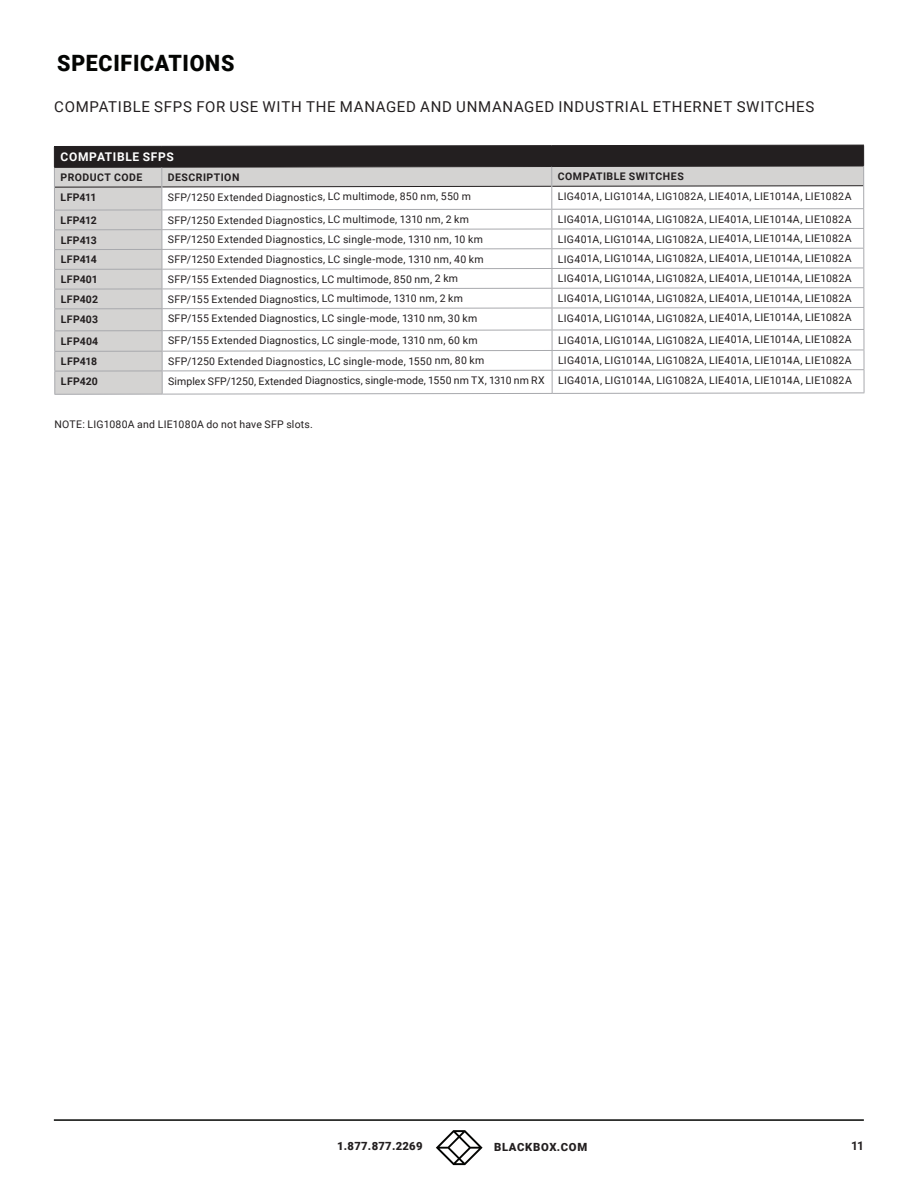
<style>
.page{position:relative;width:918px;height:1188px;background:#fff}
.page>*{position:absolute;margin:0;border:0;box-sizing:border-box;transform-origin:0 0}
.t1{font:900 22.5px "Roboto";letter-spacing:.035em;color:#040503;scale:.95 1}
.t2{font:15px "Roboto";letter-spacing:.045em;color:#231f20}
.t3{font:700 12px "Roboto";letter-spacing:.05em;color:#fff}
.t4{font:700 12px "Roboto";color:#231f20}
.t5{font:900 11.25px "Roboto";letter-spacing:.025em;color:#231f20}
.t6{font:900 11.25px "Roboto";letter-spacing:.05em;color:#231f20}
.t7{font:10.5px "Roboto";letter-spacing:.02em;color:#231f20}
.t8{font:700 10.5px "Roboto";letter-spacing:.04em;color:#231f20}
</style>
<div class="page">
<hr style="left:54px;top:1119px;width:810px;height:2px;background:#040503">
<svg style="left:436px;top:1130px;width:47px;height:35px"></svg>
<svg style="left:54px;top:144px;width:811px;height:251px"></svg>
<h1 class="t1" style="left:57px;top:47px;width:188px">SPECIFICATIONS</h1>
<h2 class="t2" style="left:54px;top:96px;width:762px">COMPATIBLE SFPS FOR USE WITH THE MANAGED AND UNMANAGED INDUSTRIAL ETHERNET SWITCHES</h2>
<p class="t3" style="left:61px;top:149px;width:115px">COMPATIBLE SFPS</p>
<p class="t8" style="left:61px;top:170px;width:83px">PRODUCT CODE</p>
<p class="t8" style="left:168px;top:170px;width:73px">DESCRIPTION</p>
<p class="t8" style="left:558px;top:169px;width:127px">COMPATIBLE SWITCHES</p>
<p class="t8" style="left:61px;top:190px;width:37px">LFP411</p>
<p class="t7" style="left:168px;top:189px;width:305px">SFP/1250 Extended Diagnostics, LC multimode, 850 nm, 550 m</p>
<p class="t7" style="left:558px;top:189px;width:295px">LIG401A, LIG1014A, LIG1082A, LIE401A, LIE1014A, LIE1082A</p>
<p class="t8" style="left:61px;top:213px;width:38px">LFP412</p>
<p class="t7" style="left:168px;top:212px;width:303px">SFP/1250 Extended Diagnostics, LC multimode, 1310 nm, 2 km</p>
<p class="t7" style="left:558px;top:212px;width:295px">LIG401A, LIG1014A, LIG1082A, LIE401A, LIE1014A, LIE1082A</p>
<p class="t8" style="left:61px;top:233px;width:38px">LFP413</p>
<p class="t7" style="left:168px;top:232px;width:317px">SFP/1250 Extended Diagnostics, LC single-mode, 1310 nm, 10 km</p>
<p class="t7" style="left:558px;top:231px;width:295px">LIG401A, LIG1014A, LIG1082A, LIE401A, LIE1014A, LIE1082A</p>
<p class="t8" style="left:61px;top:252px;width:38px">LFP414</p>
<p class="t7" style="left:168px;top:252px;width:317px">SFP/1250 Extended Diagnostics, LC single-mode, 1310 nm, 40 km</p>
<p class="t7" style="left:558px;top:251px;width:295px">LIG401A, LIG1014A, LIG1082A, LIE401A, LIE1014A, LIE1082A</p>
<p class="t8" style="left:61px;top:272px;width:39px">LFP401</p>
<p class="t7" style="left:168px;top:272px;width:292px">SFP/155 Extended Diagnostics, LC multimode, 850 nm, 2 km</p>
<p class="t7" style="left:558px;top:271px;width:295px">LIG401A, LIG1014A, LIG1082A, LIE401A, LIE1014A, LIE1082A</p>
<p class="t8" style="left:61px;top:292px;width:39px">LFP402</p>
<p class="t7" style="left:168px;top:291px;width:297px">SFP/155 Extended Diagnostics, LC multimode, 1310 nm, 2 km</p>
<p class="t7" style="left:558px;top:291px;width:295px">LIG401A, LIG1014A, LIG1082A, LIE401A, LIE1014A, LIE1082A</p>
<p class="t8" style="left:61px;top:312px;width:39px">LFP403</p>
<p class="t7" style="left:168px;top:311px;width:311px">SFP/155 Extended Diagnostics, LC single-mode, 1310 nm, 30 km</p>
<p class="t7" style="left:558px;top:310px;width:295px">LIG401A, LIG1014A, LIG1082A, LIE401A, LIE1014A, LIE1082A</p>
<p class="t8" style="left:61px;top:334px;width:39px">LFP404</p>
<p class="t7" style="left:168px;top:333px;width:311px">SFP/155 Extended Diagnostics, LC single-mode, 1310 nm, 60 km</p>
<p class="t7" style="left:558px;top:332px;width:295px">LIG401A, LIG1014A, LIG1082A, LIE401A, LIE1014A, LIE1082A</p>
<p class="t8" style="left:61px;top:354px;width:38px">LFP418</p>
<p class="t7" style="left:168px;top:354px;width:318px">SFP/1250 Extended Diagnostics, LC single-mode, 1550 nm, 80 km</p>
<p class="t7" style="left:558px;top:353px;width:295px">LIG401A, LIG1014A, LIG1082A, LIE401A, LIE1014A, LIE1082A</p>
<p class="t8" style="left:61px;top:374px;width:39px">LFP420</p>
<p class="t7" style="left:168px;top:373px;width:378px">Simplex SFP/1250, Extended Diagnostics, single-mode, 1550 nm TX, 1310 nm RX</p>
<p class="t7" style="left:558px;top:373px;width:295px">LIG401A, LIG1014A, LIG1082A, LIE401A, LIE1014A, LIE1082A</p>
<p class="t7" style="left:54px;top:417px;width:260px">NOTE: LIG1080A and LIE1080A do not have SFP slots.</p>
<p class="t5" style="left:337px;top:1138px;width:87px">1.877.877.2269</p>
<p class="t6" style="left:494px;top:1139px;width:95px">BLACKBOX.COM</p>
<p class="t4" style="left:851px;top:1137px;width:14px">11</p>
</div>
